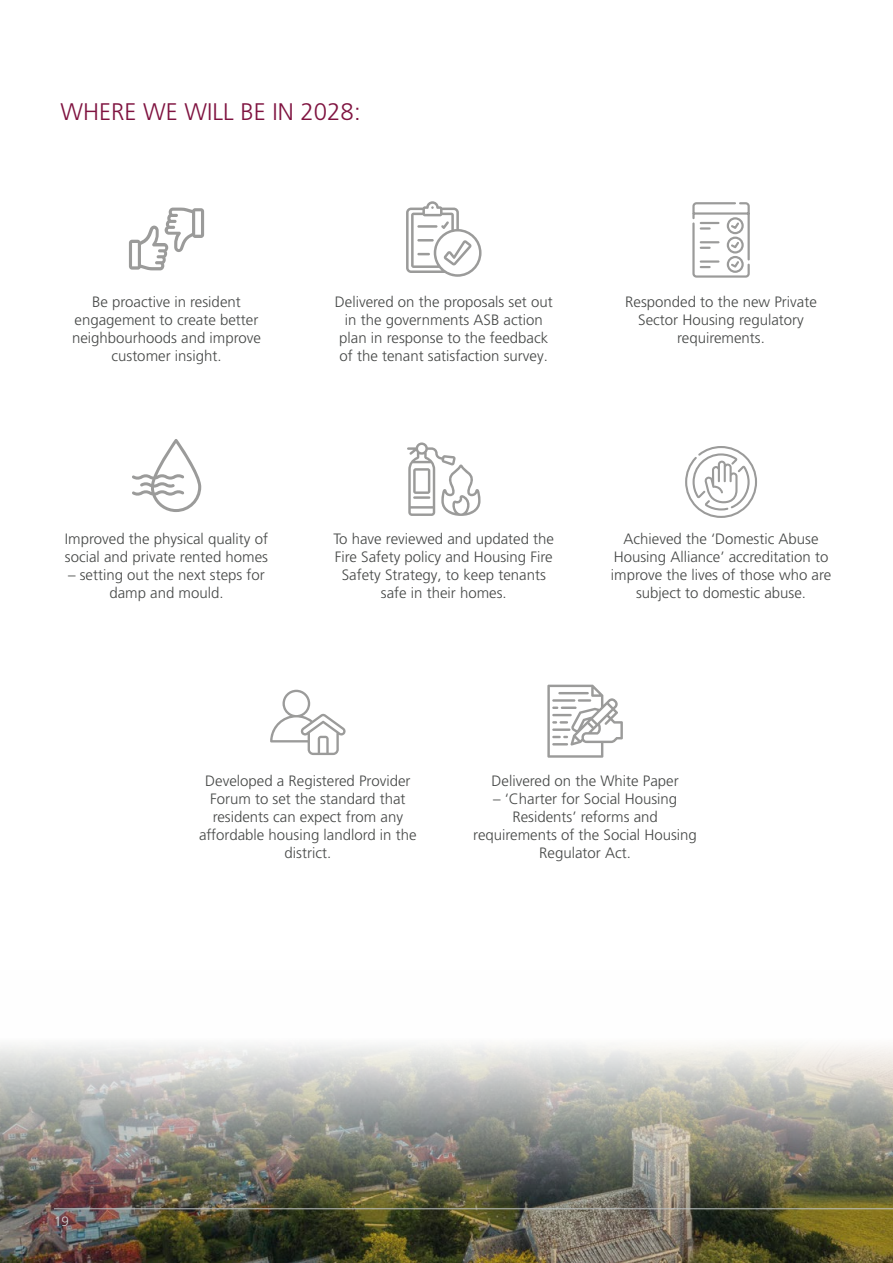
<style>
.page{position:relative;width:893px;height:1263px;background:#fff}
.page>*{position:absolute;margin:0;border:0;box-sizing:border-box;transform-origin:0 0}
.t1{font:300 24px "Frutiger LT Pro";color:#7f1340}
.t2{font:300 15px/18px "Frutiger LT Pro";color:#464847;text-align:center}
.t3{font:300 13.5px "Frutiger LT Pro";color:#d2d3d5}
</style>
<div class="page">
<img style="left:0;top:1044px;width:893px;height:219px">
<svg style="left:129px;top:208px;width:75px;height:62px"></svg>
<svg style="left:406px;top:201px;width:75px;height:76px"></svg>
<svg style="left:692px;top:202px;width:58px;height:76px"></svg>
<svg style="left:132px;top:439px;width:69px;height:73px"></svg>
<svg style="left:407px;top:442px;width:73px;height:74px"></svg>
<svg style="left:685px;top:446px;width:72px;height:72px"></svg>
<svg style="left:270px;top:690px;width:76px;height:65px"></svg>
<svg style="left:547px;top:685px;width:76px;height:73px"></svg>
<hr style="left:54px;top:1208px;width:839px;height:1px;background:#bec3c6">
<h1 class="t1" style="left:61px;top:98px;width:302px">WHERE WE WILL BE IN 2028:</h1>
<p class="t2" style="left:72px;top:293px;width:190px">Be proactive in resident engagement to create better neighbourhoods and improve customer insight.</p>
<p class="t2" style="left:335px;top:293px;width:219px">Delivered on the proposals set out in the governments ASB action plan in response to the feedback of the tenant satisfaction survey.</p>
<p class="t2" style="left:625px;top:293px;width:193px">Responded to the new Private<br>Sector Housing regulatory requirements.</p>
<p class="t2" style="left:65px;top:530px;width:205px;text-align:left">Improved the physical quality of social and private rented homes</p>
<p class="t2" style="left:68px;top:566px;width:198px">– setting out the next steps for damp and mould.</p>
<p class="t2" style="left:333px;top:530px;width:222px">To have reviewed and updated the<br>Fire Safety policy and Housing Fire<br>Safety Strategy, to keep tenants safe in their homes.</p>
<p class="t2" style="left:611px;top:530px;width:222px">Achieved the ‘Domestic Abuse<br>Housing Alliance’ accreditation to improve the lives of those who are subject to domestic abuse.</p>
<p class="t2" style="left:199px;top:772px;width:219px">Developed a Registered Provider<br>Forum to set the standard that residents can expect from any affordable housing landlord in the district.</p>
<p class="t2" style="left:491px;top:772px;width:189px">Delivered on the White Paper</p>
<p class="t2" style="left:473px;top:790px;width:225px">– ‘Charter for Social Housing<br>Residents’ reforms and requirements of the Social Housing<br>Regulator Act.</p>
<p class="t3" style="left:54px;top:1214px;width:17px">19</p>
</div>
